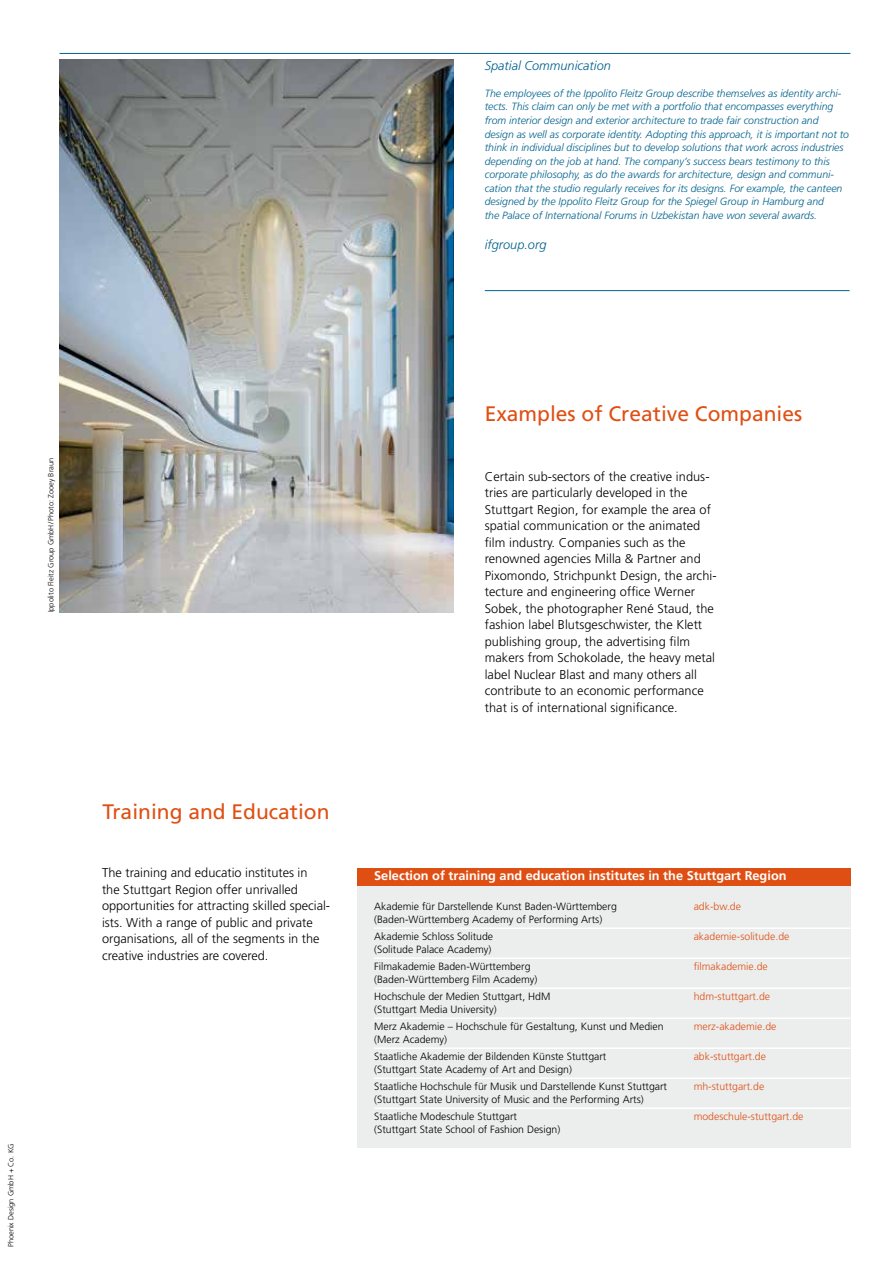
<style>
.page{position:relative;width:893px;height:1263px;background:#fff}
.page>*{position:absolute;margin:0;border:0;box-sizing:border-box;transform-origin:0 0}
.t1{font:21px "Frutiger";color:#df4f13}
.t2{font:300 12.75px/16.5px "Frutiger";letter-spacing:.005em;color:#000}
.t3{font:700 12.75px "Frutiger";color:#fff}
.t4{font:italic 300 12.75px "Frutiger";color:#00628d}
.t5{font:italic 300 10.5px/13.5px "Frutiger";color:#00628d}
.t6{font:300 10.5px/16.5px "Frutiger";color:#000}
.t7{font:300 10.5px "Frutiger";color:#df4f13}
.t8{font:300 7.5px "Frutiger";color:#000}
</style>
<div class="page">
<img style="left:60px;top:59px;width:393px;height:553px">
<div style="left:357px;top:868px;width:493px;height:280px;background:#eceded"></div>
<div style="left:357px;top:868px;width:493px;height:17px;background:#df4f13"></div>
<hr style="left:374px;top:927px;width:476px;height:2px;background:#fff">
<hr style="left:374px;top:957px;width:476px;height:2px;background:#fff">
<hr style="left:374px;top:987px;width:476px;height:2px;background:#fff">
<hr style="left:374px;top:1017px;width:476px;height:2px;background:#fff">
<hr style="left:374px;top:1047px;width:476px;height:2px;background:#fff">
<hr style="left:374px;top:1077px;width:476px;height:2px;background:#fff">
<hr style="left:374px;top:1107px;width:476px;height:2px;background:#fff">
<hr style="left:485px;top:290px;width:365px;height:1px;background:#00628d">
<hr style="left:60px;top:53px;width:790px;height:1px;background:#00628d">
<p class="t4" style="left:485px;top:58px;width:128px">Spatial Communication</p>
<p class="t5" style="left:485px;top:87px;width:366px">The employees of the Ippolito Fleitz Group describe themselves as identity archi&shy;tects. This claim can only be met with a portfolio that encompasses everything from interior design and exterior architecture to trade fair construction and design as well as corporate identity. Adopting this approach, it is important not to think in individual disciplines but to develop solutions that work across industries depending on the job at hand. The company’s success bears testimony to this corporate philosophy, as do the awards for architecture, design and communi&shy;cation that the studio regularly receives for its designs. For example, the canteen designed by the Ippolito Fleitz Group for the Spiegel Group in Hamburg and<br>the Palace of International Forums in Uzbekistan have won several awards.</p>
<p class="t4" style="left:485px;top:237px;width:63px">ifgroup.org</p>
<p class="t8" style="left:47px;top:612px;width:156px;rotate:-90deg">Ippolito Fleitz Group GmbH/Photo: Zooey Braun</p>
<p class="t8" style="left:7px;top:1247px;width:105px;rotate:-90deg">Phoenix Design GmbH + Co. KG</p>
<h1 class="t1" style="left:102px;top:799px;width:229px">Training and Education</h1>
<p class="t2" style="left:102px;top:865px;width:230px">The training and educatio institutes in<br>the Stuttgart Region offer unrivalled opportunities for attracting skilled special&shy;ists. With a range of public and private organisations, all of the segments in the creative industries are covered.</p>
<h1 class="t1" style="left:485px;top:402px;width:319px">Examples of Creative Companies</h1>
<p class="t2" style="left:485px;top:468px;width:233px">Certain sub-sectors of the creative indus&shy;tries are particularly developed in the Stuttgart Region, for example the area of spatial communication or the animated film industry. Companies such as the renowned agencies Milla &amp; Partner and Pixomondo, Strichpunkt Design, the archi&shy;tecture and engineering office Werner Sobek, the photographer René Staud, the fashion label Blutsgeschwister, the Klett publishing group, the advertising film makers from Schokolade, the heavy metal label Nuclear Blast and many others all contribute to an economic performance that is of international significance.</p>
<p class="t3" style="left:374px;top:868px;width:414px">Selection of training and education institutes in the Stuttgart Region</p>
<p class="t6" style="left:374px;top:898px;width:244px">Akademie für Darstellende Kunst Baden-Württemberg</p>
<p class="t7" style="left:694px;top:900px;width:49px">adk-bw.de</p>
<p class="t6" style="left:374px;top:911px;width:230px">(Baden-Württemberg Academy of Performing Arts)<br>Akademie Schloss Solitude</p>
<p class="t7" style="left:694px;top:930px;width:97px">akademie-solitude.de</p>
<p class="t6" style="left:374px;top:941px;width:158px">(Solitude Palace Academy)<br>Filmakademie Baden-Württemberg</p>
<p class="t6" style="left:374px;top:971px;width:178px">(Baden-Württemberg Film Academy)<br>Hochschule der Medien Stuttgart, HdM</p>
<p class="t6" style="left:374px;top:1001px;width:291px">(Stuttgart Media University)<br>Merz Akademie – Hochschule für Gestaltung, Kunst und Medien</p>
<p class="t6" style="left:374px;top:1031px;width:234px">(Merz Academy)<br>Staatliche Akademie der Bildenden Künste Stuttgart</p>
<p class="t6" style="left:374px;top:1061px;width:294px">(Stuttgart State Academy of Art and Design)<br>Staatliche Hochschule für Musik und Darstellende Kunst Stuttgart</p>
<p class="t6" style="left:374px;top:1091px;width:271px">(Stuttgart State University of Music and the Performing Arts)<br>Staatliche Modeschule Stuttgart</p>
<p class="t6" style="left:374px;top:1121px;width:188px">(Stuttgart State School of Fashion Design)</p>
<p class="t7" style="left:694px;top:960px;width:76px">filmakademie.de</p>
<p class="t7" style="left:694px;top:990px;width:78px">hdm-stuttgart.de</p>
<p class="t7" style="left:694px;top:1020px;width:84px">merz-akademie.de</p>
<p class="t7" style="left:694px;top:1050px;width:74px">abk-stuttgart.de</p>
<p class="t7" style="left:694px;top:1080px;width:72px">mh-stuttgart.de</p>
<p class="t7" style="left:694px;top:1110px;width:111px">modeschule-stuttgart.de</p>
</div>
